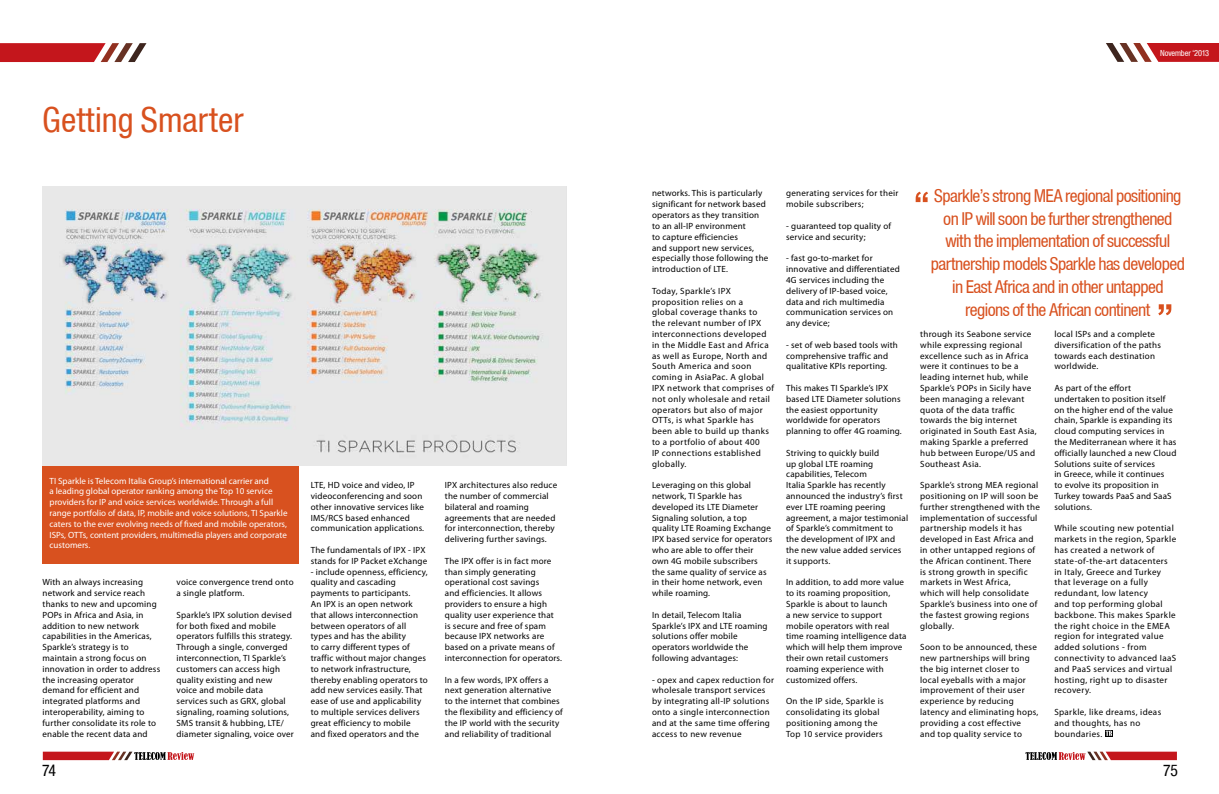
<style>
.page{position:relative;width:1219px;height:794px;background:#fff}
.page>*{position:absolute;margin:0;border:0;box-sizing:border-box;transform-origin:0 0}
.t1{font:500 condensed 37px "Nimbus San Nov T";color:#d8511f}
.t2{font:500 condensed 19px/22.8px "Nimbus San Nov T";letter-spacing:-.03em;color:#d8511f;text-align:center}
.t3{font:500 condensed 17px "Nimbus San Nov T";color:#000}
.t4{font:9px/10.8px "Myriad Pro";letter-spacing:.02em;color:#000}
.t5{font:9px/10.8px "Myriad Pro";letter-spacing:.04em;color:#000}
.t6{font:9px/10.8px "Myriad Pro";color:#fff}
.t7{font:500 condensed 9px "Nimbus San Nov T";letter-spacing:-.01em;color:#fff}
</style>
<div class="page">
<svg style="left:43px;top:751px;width:151px;height:9px"></svg>
<svg style="left:1025px;top:751px;width:152px;height:9px"></svg>
<svg style="left:1106px;top:43px;width:113px;height:19px"></svg>
<svg style="left:0;top:43px;width:146px;height:19px"></svg>
<img style="left:43px;top:186px;width:524px;height:279px">
<div style="left:43px;top:466px;width:256px;height:97px;background:#d8511f"></div>
<svg style="left:1105px;top:730px;width:8px;height:6px"></svg>
<svg style="left:1106px;top:730px;width:6px;height:5px"></svg>
<svg style="left:1158px;top:304px;width:13px;height:11px"></svg>
<svg style="left:916px;top:192px;width:12px;height:10px"></svg>
<h1 class="t1" style="left:43px;top:98px;width:203px">Getting Smarter</h1>
<p class="t6" style="left:50px;top:475px;width:239px">TI Sparkle is Telecom Italia Group’s international carrier and<br>a leading global operator ranking among the Top 10 service providers for IP and voice services worldwide. Through a full range portfolio of data, IP, mobile and voice solutions, TI Sparkle caters to the ever evolving needs of fixed and mobile operators, ISPs, OTTs, content providers, multimedia players and corporate customers.</p>
<p class="t4" style="left:43px;top:577px;width:119px">With an always increasing network and service reach thanks to new and upcoming<br>POPs in Africa and Asia, in addition to new network capabilities in the Americas,<br>Sparkle’s strategy is to maintain a strong focus on innovation in order to address the increasing operator demand for efficient and integrated platforms and interoperability, aiming to further consolidate its role to enable the recent data and</p>
<p class="t4" style="left:177px;top:577px;width:118px">voice convergence trend onto a single platform.</p>
<p class="t4" style="left:177px;top:609px;width:119px">Sparkle’s IPX solution devised for both fixed and mobile operators fulfills this strategy.<br>Through a single, converged interconnection, TI Sparkle’s customers can access high quality existing and new voice and mobile data services such as GRX, global signaling, roaming solutions,<br>SMS transit &amp; hubbing, LTE/ diameter signaling, voice over</p>
<p class="t4" style="left:311px;top:479px;width:115px">LTE, HD voice and video, IP videoconferencing and soon other innovative services like<br>IMS/RCS based enhanced communication applications.</p>
<p class="t4" style="left:311px;top:544px;width:118px">The fundamentals of IPX - IPX stands for IP Packet eXchange</p>
<p class="t4" style="left:311px;top:566px;width:119px">- include openness, efficiency, quality and cascading payments to participants.<br>An IPX is an open network that allows interconnection between operators of all types and has the ability<br>to carry different types of traffic without major changes to network infrastructure, thereby enabling operators to add new services easily. That ease of use and applicability to multiple services delivers great efficiency to mobile<br>and fixed operators and the</p>
<p class="t4" style="left:445px;top:479px;width:114px">IPX architectures also reduce the number of commercial bilateral and roaming agreements that are needed for interconnection, thereby delivering further savings.</p>
<p class="t4" style="left:445px;top:555px;width:119px">The IPX offer is in fact more than simply generating operational cost savings<br>and efficiencies. It allows providers to ensure a high quality user experience that<br>is secure and free of spam because IPX networks are based on a private means of interconnection for operators.</p>
<p class="t4" style="left:445px;top:674px;width:120px">In a few words, IPX offers a next generation alternative<br>to the internet that combines the flexibility and efficiency of the IP world with the security and reliability of traditional</p>
<p class="t7" style="left:1160px;top:48px;width:51px">November ‘2013</p>
<p class="t4" style="left:652px;top:188px;width:118px">networks. This is particularly significant for network based operators as they transition to an all-IP environment<br>to capture efficiencies<br>and support new services, especially those following the introduction of LTE.</p>
<p class="t5" style="left:652px;top:285px;width:124px">Today, Sparkle’s IPX proposition relies on a<br>global coverage thanks to<br>the relevant number of IPX interconnections developed in the Middle East and Africa as well as Europe, North and<br>South America and soon coming in AsiaPac. A global<br>IPX network that comprises of not only wholesale and retail operators but also of major<br>OTTs, is what Sparkle has been able to build up thanks to a portfolio of about 400<br>IP connections established globally.</p>
<p class="t4" style="left:652px;top:479px;width:122px">Leveraging on this global network, TI Sparkle has developed its LTE Diameter<br>Signaling solution, a top quality LTE Roaming Exchange<br>IPX based service for operators who are able to offer their own 4G mobile subscribers the same quality of service as in their home network, even while roaming.</p>
<p class="t4" style="left:652px;top:609px;width:117px">In detail, Telecom Italia<br>Sparkle’s IPX and LTE roaming solutions offer mobile operators worldwide the following advantages:</p>
<p class="t4" style="left:652px;top:674px;width:124px">- opex and capex reduction for wholesale transport services by integrating all-IP solutions onto a single interconnection and at the same time offering access to new revenue</p>
<p class="t4" style="left:786px;top:188px;width:114px">generating services for their mobile subscribers;</p>
<p class="t4" style="left:786px;top:220px;width:107px">- guaranteed top quality of service and security;</p>
<p class="t4" style="left:786px;top:253px;width:115px">- fast go-to-market for innovative and differentiated<br>4G services including the delivery of IP-based voice, data and rich multimedia communication services on any device;</p>
<p class="t4" style="left:786px;top:339px;width:113px">- set of web based tools with comprehensive traffic and qualitative KPIs reporting.</p>
<p class="t4" style="left:786px;top:382px;width:117px">This makes TI Sparkle’s IPX based LTE Diameter solutions the easiest opportunity worldwide for operators planning to offer 4G roaming.</p>
<p class="t4" style="left:786px;top:447px;width:124px">Striving to quickly build<br>up global LTE roaming capabilities, Telecom<br>Italia Sparkle has recently announced the industry’s first ever LTE roaming peering agreement, a major testimonial of Sparkle’s commitment to the development of IPX and the new value added services it supports.</p>
<p class="t4" style="left:786px;top:577px;width:122px">In addition, to add more value to its roaming proposition,<br>Sparkle is about to launch<br>a new service to support mobile operators with real time roaming intelligence data which will help them improve their own retail customers roaming experience with customized offers.</p>
<p class="t4" style="left:786px;top:695px;width:99px">On the IP side, Sparkle is consolidating its global positioning among the<br>Top 10 service providers</p>
<h2 class="t2" style="left:931px;top:184px;width:256px">Sparkle’s strong MEA regional positioning on IP will soon be further strengthened with the implementation of successful partnership models Sparkle has developed in East Africa and in other untapped regions of the African continent</h2>
<p class="t4" style="left:920px;top:328px;width:118px">through its Seabone service while expressing regional excellence such as in Africa were it continues to be a leading internet hub, while<br>Sparkle’s POPs in Sicily have been managing a relevant quota of the data traffic towards the big internet originated in South East Asia, making Sparkle a preferred hub between Europe/US and<br>Southeast Asia.</p>
<p class="t4" style="left:920px;top:479px;width:121px">Sparkle’s strong MEA regional positioning on IP will soon be further strengthened with the implementation of successful partnership models it has developed in East Africa and in other untapped regions of the African continent. There<br>is strong growth in specific markets in West Africa,<br>which will help consolidate<br>Sparkle’s business into one of the fastest growing regions globally.</p>
<p class="t4" style="left:920px;top:641px;width:120px">Soon to be announced, these new partnerships will bring the big internet closer to local eyeballs with a major improvement of their user experience by reducing latency and eliminating hops, providing a cost effective<br>and top quality service to</p>
<p class="t4" style="left:1054px;top:328px;width:108px">local ISPs and a complete diversification of the paths towards each destination worldwide.</p>
<p class="t4" style="left:1054px;top:382px;width:124px">As part of the effort undertaken to position itself on the higher end of the value chain, Sparkle is expanding its cloud computing services in the Mediterranean where it has officially launched a new Cloud<br>Solutions suite of services<br>in Greece, while it continues<br>to evolve its proposition in<br>Turkey towards PaaS and SaaS solutions.</p>
<p class="t5" style="left:1054px;top:523px;width:123px">While scouting new potential markets in the region, Sparkle has created a network of state-of-the-art datacenters in Italy, Greece and Turkey that leverage on a fully redundant, low latency<br>and top performing global backbone. This makes Sparkle the right choice in the EMEA region for integrated value added solutions - from connectivity to advanced IaaS and PaaS services and virtual hosting, right up to disaster recovery.</p>
<p class="t5" style="left:1054px;top:706px;width:108px">Sparkle, like dreams, ideas and thoughts, has no boundaries.</p>
<h3 class="t3" style="left:42px;top:760px;width:15px">74</h3>
<h3 class="t3" style="left:1163px;top:760px;width:16px">75</h3>
</div>
